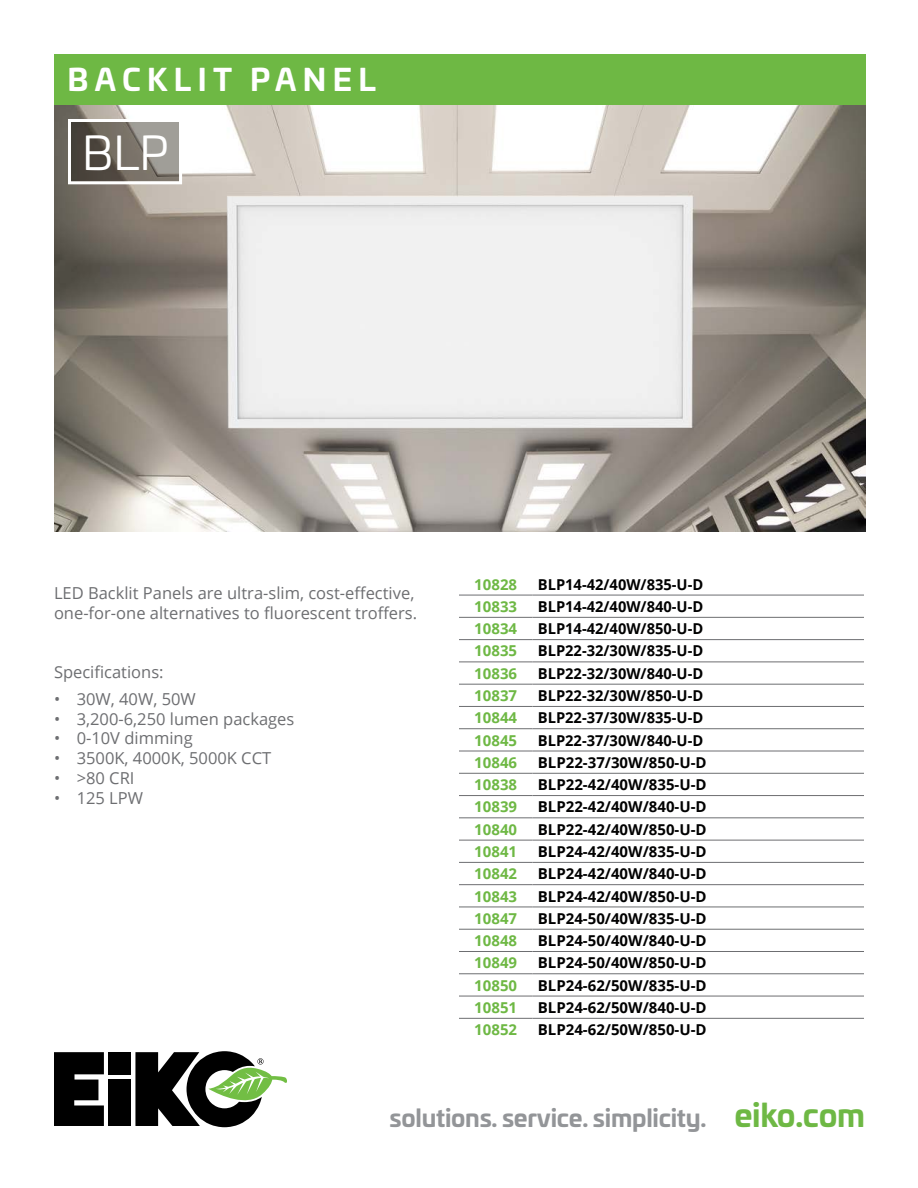
<style>
.page{position:relative;width:918px;height:1188px;background:#fff}
.page>*{position:absolute;margin:0;border:0;box-sizing:border-box;transform-origin:0 0}
.t1{font:46.05px "Univia Pro";color:#fff}
.t2{font:700 30px "Univia Pro";letter-spacing:.21em;color:#fff}
.t3{font:700 24px "Univia Pro";letter-spacing:-.01em;color:#939598}
.t4{font:16.5px/19.8px "Open Sans";color:#6d6e71}
.t5{font:700 15px "Open Sans";color:#000}
.t6{font:700 15px "Open Sans";color:#6eb844}
.s1{font-size:31.5px;color:#6eb844}
</style>
<div class="page">
<img style="left:54px;top:105px;width:811px;height:426px">
<svg style="left:54px;top:1052px;width:50px;height:74px;background:#1d1d1d"></svg>
<div style="left:109px;top:1052px;width:22px;height:22px;background:#000"></div>
<div style="left:109px;top:1079px;width:22px;height:47px;background:#000"></div>
<svg style="left:135px;top:1051px;width:152px;height:76px"></svg>
<div style="left:54px;top:54px;width:811px;height:51px;background:#6eb844"></div>
<hr style="left:459px;top:595px;width:73px;height:1px;background:#6d6e71">
<hr style="left:532px;top:595px;width:332px;height:1px;background:#6d6e71">
<hr style="left:459px;top:617px;width:73px;height:1px;background:#6d6e71">
<hr style="left:532px;top:617px;width:332px;height:1px;background:#6d6e71">
<hr style="left:459px;top:639px;width:73px;height:1px;background:#6d6e71">
<hr style="left:532px;top:639px;width:332px;height:1px;background:#6d6e71">
<hr style="left:459px;top:662px;width:73px;height:1px;background:#6d6e71">
<hr style="left:532px;top:662px;width:332px;height:1px;background:#6d6e71">
<hr style="left:459px;top:684px;width:73px;height:1px;background:#6d6e71">
<hr style="left:532px;top:684px;width:332px;height:1px;background:#6d6e71">
<hr style="left:459px;top:706px;width:73px;height:1px;background:#6d6e71">
<hr style="left:532px;top:706px;width:332px;height:1px;background:#6d6e71">
<hr style="left:459px;top:728px;width:73px;height:1px;background:#6d6e71">
<hr style="left:532px;top:728px;width:332px;height:1px;background:#6d6e71">
<hr style="left:459px;top:751px;width:73px;height:1px;background:#6d6e71">
<hr style="left:532px;top:751px;width:332px;height:1px;background:#6d6e71">
<hr style="left:459px;top:773px;width:73px;height:1px;background:#6d6e71">
<hr style="left:532px;top:773px;width:332px;height:1px;background:#6d6e71">
<hr style="left:459px;top:795px;width:73px;height:1px;background:#6d6e71">
<hr style="left:532px;top:795px;width:332px;height:1px;background:#6d6e71">
<hr style="left:459px;top:817px;width:73px;height:1px;background:#6d6e71">
<hr style="left:532px;top:817px;width:332px;height:1px;background:#6d6e71">
<hr style="left:459px;top:840px;width:73px;height:1px;background:#6d6e71">
<hr style="left:532px;top:840px;width:332px;height:1px;background:#6d6e71">
<hr style="left:459px;top:862px;width:73px;height:1px;background:#6d6e71">
<hr style="left:532px;top:862px;width:332px;height:1px;background:#6d6e71">
<hr style="left:459px;top:884px;width:73px;height:1px;background:#6d6e71">
<hr style="left:532px;top:884px;width:332px;height:1px;background:#6d6e71">
<hr style="left:459px;top:907px;width:73px;height:1px;background:#6d6e71">
<hr style="left:532px;top:907px;width:332px;height:1px;background:#6d6e71">
<hr style="left:459px;top:929px;width:73px;height:1px;background:#6d6e71">
<hr style="left:532px;top:929px;width:332px;height:1px;background:#6d6e71">
<hr style="left:459px;top:951px;width:73px;height:1px;background:#6d6e71">
<hr style="left:532px;top:951px;width:332px;height:1px;background:#6d6e71">
<hr style="left:459px;top:973px;width:73px;height:1px;background:#6d6e71">
<hr style="left:532px;top:973px;width:332px;height:1px;background:#6d6e71">
<hr style="left:459px;top:996px;width:73px;height:1px;background:#6d6e71">
<hr style="left:532px;top:996px;width:332px;height:1px;background:#6d6e71">
<hr style="left:459px;top:1018px;width:73px;height:1px;background:#6d6e71">
<hr style="left:532px;top:1018px;width:332px;height:1px;background:#6d6e71">
<svg style="left:72px;top:123px;width:106px;height:57px;background:#736e66"></svg>
<div style="left:68px;top:119px;width:114px;height:65px;border:3px solid #fff"></div>
<h2 class="t2" style="left:68px;top:56px;width:310px">BACKLIT PANEL</h2>
<h1 class="t1" style="left:82px;top:120px;width:88px">BLP</h1>
<p class="t4" style="left:54px;top:583px;width:365px">LED Backlit Panels are ultra-slim, cost-effective, one-for-one alternatives to fluorescent troffers.</p>
<p class="t4" style="left:54px;top:662px;width:111px">Specifications:</p>
<p class="t4" style="left:54px;top:689px;width:143px">• 30W, 40W, 50W</p>
<p class="t4" style="left:54px;top:708px;width:242px">• 3,200-6,250 lumen packages</p>
<p class="t4" style="left:54px;top:728px;width:140px">• 0-10V dimming</p>
<p class="t4" style="left:54px;top:748px;width:219px">• 3500K, 4000K, 5000K CCT</p>
<p class="t4" style="left:54px;top:768px;width:82px">• &gt;80 CRI</p>
<p class="t4" style="left:54px;top:788px;width:91px">• 125 LPW</p>
<p class="t6" style="left:474px;top:574px;width:44px">10828</p>
<p class="t5" style="left:538px;top:574px;width:167px">BLP14-42/40W/835-U-D</p>
<p class="t6" style="left:474px;top:596px;width:44px">10833</p>
<p class="t5" style="left:538px;top:596px;width:167px">BLP14-42/40W/840-U-D</p>
<p class="t6" style="left:474px;top:618px;width:44px">10834</p>
<p class="t5" style="left:538px;top:618px;width:167px">BLP14-42/40W/850-U-D</p>
<p class="t6" style="left:474px;top:640px;width:44px">10835</p>
<p class="t5" style="left:538px;top:640px;width:167px">BLP22-32/30W/835-U-D</p>
<p class="t6" style="left:474px;top:663px;width:44px">10836</p>
<p class="t5" style="left:538px;top:663px;width:167px">BLP22-32/30W/840-U-D</p>
<p class="t6" style="left:474px;top:685px;width:44px">10837</p>
<p class="t5" style="left:538px;top:685px;width:167px">BLP22-32/30W/850-U-D</p>
<p class="t6" style="left:474px;top:707px;width:44px">10844</p>
<p class="t5" style="left:538px;top:707px;width:167px">BLP22-37/30W/835-U-D</p>
<p class="t6" style="left:474px;top:730px;width:44px">10845</p>
<p class="t5" style="left:538px;top:730px;width:167px">BLP22-37/30W/840-U-D</p>
<p class="t6" style="left:474px;top:752px;width:44px">10846</p>
<p class="t5" style="left:538px;top:752px;width:170px">BLP22-37/30W/850-U-D</p>
<p class="t6" style="left:474px;top:774px;width:44px">10838</p>
<p class="t5" style="left:538px;top:774px;width:170px">BLP22-42/40W/835-U-D</p>
<p class="t6" style="left:474px;top:796px;width:44px">10839</p>
<p class="t5" style="left:538px;top:796px;width:170px">BLP22-42/40W/840-U-D</p>
<p class="t6" style="left:474px;top:819px;width:44px">10840</p>
<p class="t5" style="left:538px;top:819px;width:170px">BLP22-42/40W/850-U-D</p>
<p class="t6" style="left:474px;top:841px;width:44px">10841</p>
<p class="t5" style="left:538px;top:841px;width:170px">BLP24-42/40W/835-U-D</p>
<p class="t6" style="left:474px;top:863px;width:44px">10842</p>
<p class="t5" style="left:538px;top:863px;width:170px">BLP24-42/40W/840-U-D</p>
<p class="t6" style="left:474px;top:885px;width:44px">10843</p>
<p class="t5" style="left:538px;top:885px;width:170px">BLP24-42/40W/850-U-D</p>
<p class="t6" style="left:474px;top:908px;width:44px">10847</p>
<p class="t5" style="left:538px;top:908px;width:170px">BLP24-50/40W/835-U-D</p>
<p class="t6" style="left:474px;top:930px;width:44px">10848</p>
<p class="t5" style="left:538px;top:930px;width:170px">BLP24-50/40W/840-U-D</p>
<p class="t6" style="left:474px;top:952px;width:44px">10849</p>
<p class="t5" style="left:538px;top:952px;width:170px">BLP24-50/40W/850-U-D</p>
<p class="t6" style="left:474px;top:975px;width:44px">10850</p>
<p class="t5" style="left:538px;top:975px;width:170px">BLP24-62/50W/835-U-D</p>
<p class="t6" style="left:474px;top:997px;width:44px">10851</p>
<p class="t5" style="left:538px;top:997px;width:170px">BLP24-62/50W/840-U-D</p>
<p class="t6" style="left:474px;top:1019px;width:44px">10852</p>
<p class="t5" style="left:538px;top:1019px;width:170px">BLP24-62/50W/850-U-D</p>
<h3 class="t3" style="left:390px;top:1099px;width:477px">solutions. service. simplicity. <span class="s1">eiko.com</span></h3>
</div>
